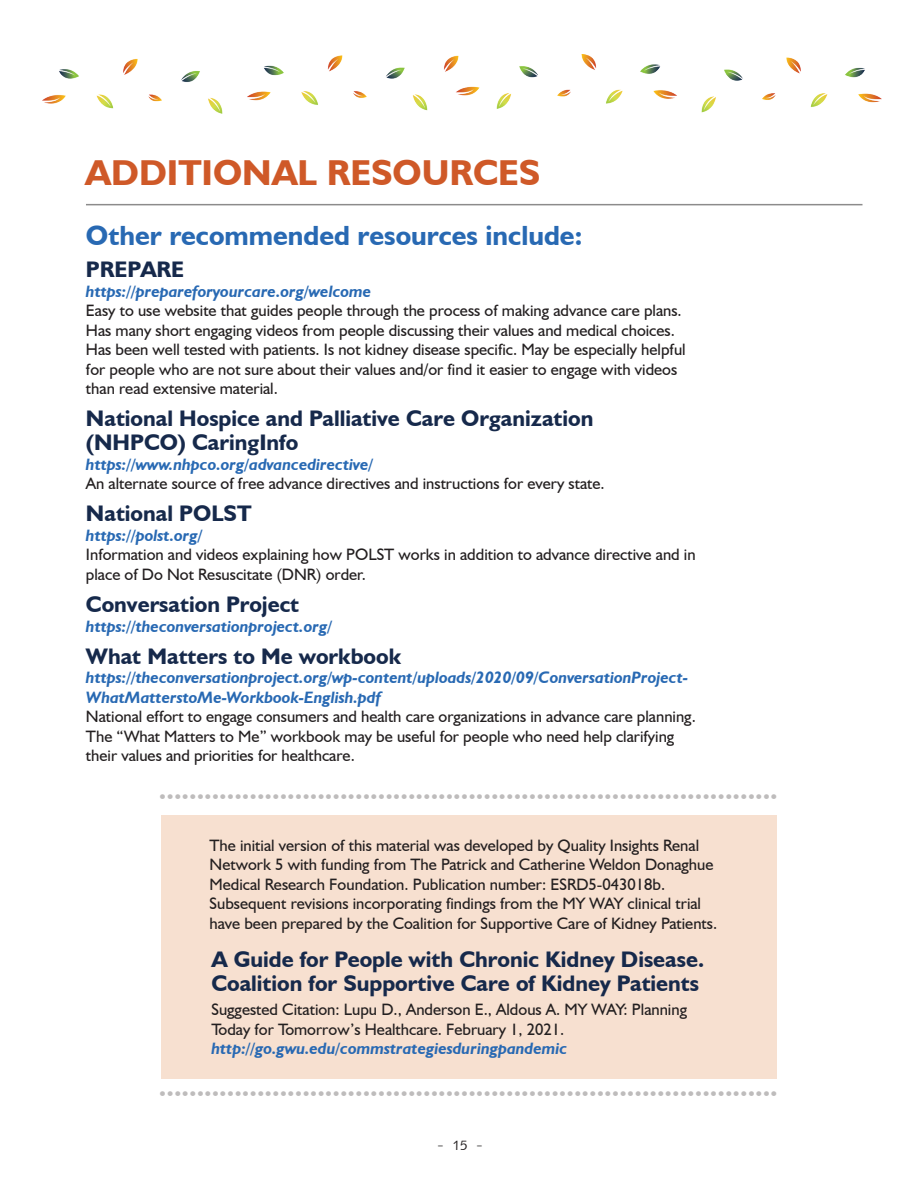
<style>
.page{position:relative;width:918px;height:1188px;background:#fff}
.page>*{position:absolute;margin:0;border:0;box-sizing:border-box;transform-origin:0 0}
.t1{font:700 36px "Humanist 521 BT";color:#cf5928}
.t2{font:700 27.75px "Humanist 521 BT";color:#bebcbc}
.t3{font:700 27.75px "Humanist 521 BT";color:#2869b3}
.t4{font:700 22.5px/24px "Humanist 521 BT";color:#16294b}
.t5{font:18px "Humanist 521 BT";color:#8c8b8b}
.t6{font:16.5px/19.5px "Humanist 521 BT";color:#231f20}
.t7{font:italic 700 16.5px/19.5px "Humanist 521 BT";color:#2869b3}
.s1{font-family:"Humanist 531 BT Roman A";font-size:13.5px;color:#231f20}
</style>
<div class="page">
<div style="left:161px;top:815px;width:616px;height:263px;background:#f7e0d0"></div>
<hr style="left:86px;top:204px;width:776px;height:1px;background:#8c8b8b">
<img style="left:42px;top:54px;width:839px;height:60px">
<h1 class="t1" style="left:85px;top:150px;width:457px">ADDITIONAL RESOURCES</h1>
<h2 class="t3" style="left:86px;top:218px;width:498px">Other recommended resources include:</h2>
<h3 class="t4" style="left:86px;top:257px;width:100px">PREPARE</h3>
<p class="t7" style="left:86px;top:281px;width:287px">https://prepareforyourcare.org/welcome</p>
<p class="t6" style="left:86px;top:301px;width:601px">Easy to use website that guides people through the process of making advance care plans.<br>Has many short engaging videos from people discussing their values and medical choices.<br>Has been well tested with patients. Is not kidney disease specific. May be especially helpful for people who are not sure about their values and/or find it easier to engage with videos than read extensive material.</p>
<h3 class="t4" style="left:86px;top:406px;width:509px">National Hospice and Palliative Care Organization (NHPCO) CaringInfo</h3>
<p class="t7" style="left:86px;top:454px;width:289px">https://www.nhpco.org/advancedirective/</p>
<p class="t6" style="left:86px;top:474px;width:520px">An alternate source of free advance directives and instructions for every state.</p>
<h3 class="t4" style="left:86px;top:501px;width:167px">National POLST</h3>
<p class="t7" style="left:86px;top:525px;width:118px">https://polst.org/</p>
<p class="t6" style="left:86px;top:545px;width:611px">Information and videos explaining how POLST works in addition to advance directive and in place of Do Not Resuscitate (DNR) order.</p>
<h3 class="t4" style="left:86px;top:592px;width:215px">Conversation Project</h3>
<p class="t7" style="left:86px;top:616px;width:248px">https://theconversationproject.org/</p>
<h3 class="t4" style="left:86px;top:644px;width:317px">What Matters to Me workbook</h3>
<p class="t7" style="left:86px;top:667px;width:604px">https://theconversationproject.org/wp-content/uploads/2020/09/ConversationProject-<br>WhatMatterstoMe-Workbook-English.pdf</p>
<p class="t6" style="left:86px;top:706px;width:611px">National effort to engage consumers and health care organizations in advance care planning.<br>The “What Matters to Me” workbook may be useful for people who need help clarifying their values and priorities for healthcare.</p>
<h2 class="t2" style="left:159px;top:772px;width:620px">..................................................................................</h2>
<p class="t6" style="left:210px;top:835px;width:509px">The initial version of this material was developed by Quality Insights Renal Network 5 with funding from The Patrick and Catherine Weldon Donaghue Medical Research Foundation. Publication number: ESRD5-043018b.<br>Subsequent revisions incorporating findings from the MY WAY clinical trial have been prepared by the Coalition for Supportive Care of Kidney Patients.</p>
<h3 class="t4" style="left:211px;top:946px;width:494px">A Guide for People with Chronic Kidney Disease.<br>Coalition for Supportive Care of Kidney Patients</h3>
<p class="t6" style="left:211px;top:1000px;width:477px">Suggested Citation: Lupu D., Anderson E., Aldous A. MY WAY: Planning<br>Today for Tomorrow’s Healthcare. February 1, 2021.</p>
<p class="t7" style="left:211px;top:1039px;width:357px">http://go.gwu.edu/commstrategiesduringpandemic</p>
<h2 class="t2" style="left:159px;top:1069px;width:620px">..................................................................................</h2>
<p class="t5" style="left:437px;top:1133px;width:47px">- <span class="s1">15</span> -</p>
</div>
